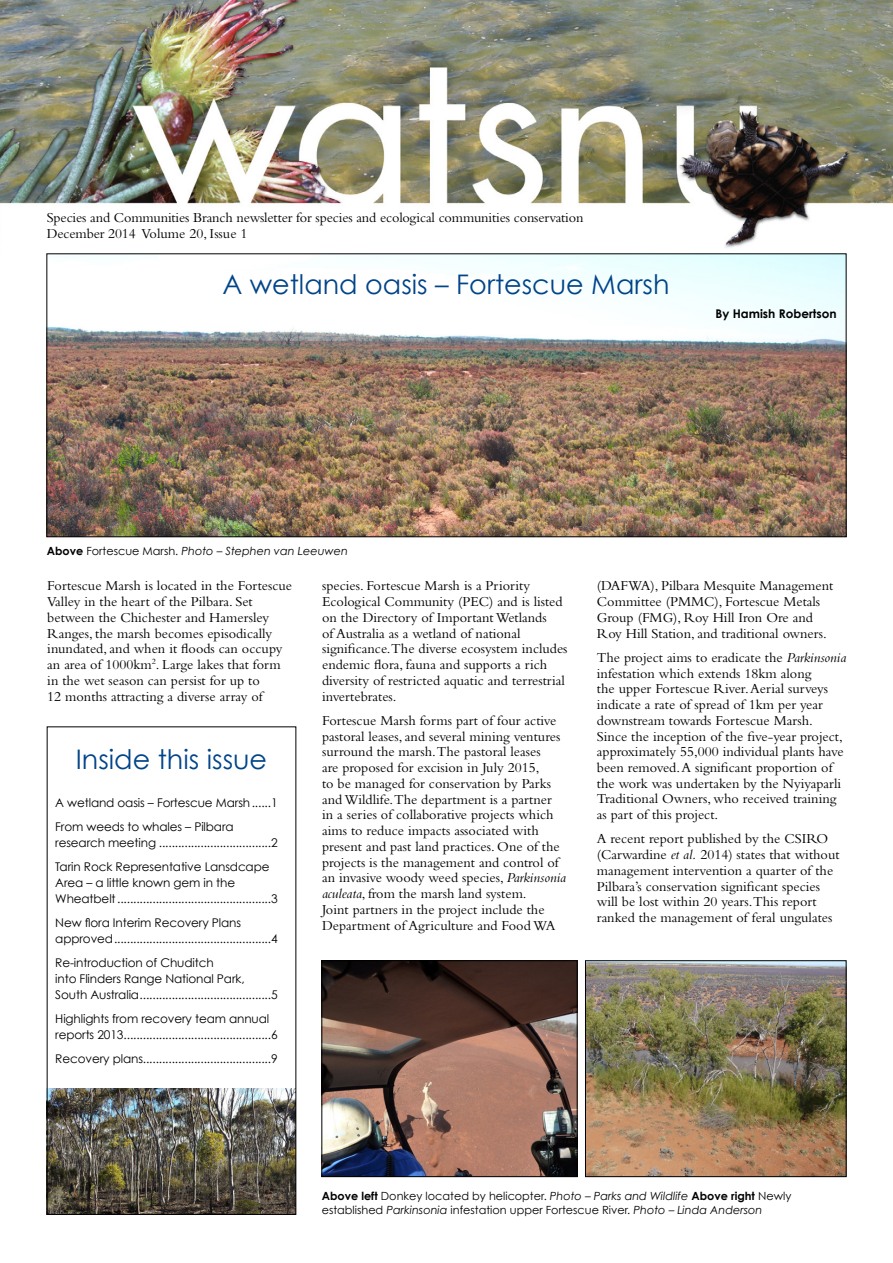
<style>
.page{position:relative;width:893px;height:1263px;background:#fff}
.page>*{position:absolute;margin:0;border:0;box-sizing:border-box;transform-origin:0 0}
.t1{font:27px "Century Gothic";color:#004489}
.t2{font:14.25px/15.8px "Bembo";color:#000}
.t3{font:12px/15.8px "Century Gothic";letter-spacing:-.01em;color:#000}
.t4{font:700 12px "Century Gothic";color:#000}
.t5{font:11.25px/13.5px "Century Gothic";color:#000}
.t6{font:italic 11.25px "Century Gothic";color:#000}
.s1{font-weight:700;font-style:normal}
.s2{font-style:normal}
.s3{font-style:italic}
.s4{font-weight:700}
</style>
<div class="page">
<img style="left:0;top:0;width:893px;height:254px">
<img style="left:49px;top:1088px;width:245px;height:125px">
<div style="left:47px;top:726px;width:249px;height:489px;border:1px solid #000"></div>
<img style="left:49px;top:256px;width:795px;height:279px">
<img style="left:587px;top:963px;width:257px;height:212px">
<div style="left:585px;top:961px;width:261px;height:216px;border:1px solid #000"></div>
<img style="left:324px;top:963px;width:251px;height:212px">
<div style="left:322px;top:961px;width:255px;height:216px;border:1px solid #000"></div>
<p class="t2" style="left:47px;top:210px;width:538px">Species and Communities Branch newsletter for species and ecological communities conservation<br>December 2014 Volume 20, Issue 1</p>
<h1 class="t1" style="left:222px;top:267px;width:449px">A wetland oasis – Fortescue Marsh</h1>
<p class="t4" style="left:715px;top:306px;width:123px">By Hamish Robertson</p>
<p class="t6" style="left:47px;top:544px;width:303px"><span class="s1">Above</span> <span class="s2">Fortescue Marsh.</span> Photo – Stephen van Leeuwen</p>
<p class="t2" style="left:47px;top:578px;width:246px">Fortescue Marsh is located in the Fortescue Valley in the heart of the Pilbara. Set between the Chichester and Hamersley Ranges, the marsh becomes episodically inundated, and when it floods can occupy an area of 1000km<sup>2</sup>. Large lakes that form in the wet season can persist for up to<br>12 months attracting a diverse array of</p>
<p class="t2" style="left:322px;top:578px;width:247px">species. Fortescue Marsh is a Priority Ecological Community (PEC) and is listed on the Directory of Important Wetlands<br>of Australia as a wetland of national significance.The diverse ecosystem includes endemic flora, fauna and supports a rich diversity of restricted aquatic and terrestrial invertebrates.</p>
<p class="t2" style="left:322px;top:712px;width:245px">Fortescue Marsh forms part of four active pastoral leases, and several mining ventures surround the marsh.The pastoral leases<br>are proposed for excision in July 2015,<br>to be managed for conservation by Parks and Wildlife.The department is a partner in a series of collaborative projects which aims to reduce impacts associated with present and past land practices. One of the projects is the management and control of an invasive woody weed species, <span class="s3">Parkinsonia aculeata</span>, from the marsh land system.<br>Joint partners in the project include the Department of Agriculture and Food WA</p>
<h1 class="t1" style="left:76px;top:743px;width:193px">Inside this issue</h1>
<p class="t3" style="left:55px;top:790px;width:224px;line-height:24.3px">A wetland oasis – Fortescue Marsh......1<br>From weeds to whales – Pilbara</p>
<p class="t3" style="left:55px;top:830px;width:224px;line-height:24.3px">research meeting ...................................2<br>Tarin Rock Representative Lansdcape</p>
<p class="t3" style="left:55px;top:875px;width:224px">Area – a little known gem in the<br>Wheatbelt................................................3</p>
<p class="t3" style="left:55px;top:915px;width:224px">New flora Interim Recovery Plans approved.................................................4</p>
<p class="t3" style="left:55px;top:955px;width:224px">Re-introduction of Chuditch<br>into Flinders Range National Park,<br>South Australia.........................................5</p>
<p class="t3" style="left:55px;top:1010px;width:224px">Highlights from recovery team annual reports 2013..............................................6</p>
<p class="t3" style="left:55px;top:1050px;width:224px">Recovery plans........................................9</p>
<p class="t2" style="left:597px;top:578px;width:238px">(DAFWA), Pilbara Mesquite Management Committee (PMMC), Fortescue Metals Group (FMG), Roy Hill Iron Ore and Roy Hill Station, and traditional owners.</p>
<p class="t2" style="left:597px;top:649px;width:251px">The project aims to eradicate the <span class="s3">Parkinsonia </span>infestation which extends 18km along<br>the upper Fortescue River. Aerial surveys indicate a rate of spread of 1km per year downstream towards Fortescue Marsh.<br>Since the inception of the five-year project, approximately 55,000 individual plants have been removed. A significant proportion of the work was undertaken by the Nyiyaparli Traditional Owners, who received training as part of this project.</p>
<p class="t2" style="left:597px;top:831px;width:244px">A recent report published by the CSIRO (Carwardine <span class="s3">et al.</span> 2014) states that without management intervention a quarter of the Pilbara’s conservation significant species will be lost within 20 years.This report ranked the management of feral ungulates</p>
<p class="t5" style="left:322px;top:1189px;width:471px"><span class="s4">Above left</span> Donkey located by helicopter. <span class="s3">Photo – Parks and Wildlife</span> <span class="s4">Above right</span> Newly established <span class="s3">Parkinsonia</span> infestation upper Fortescue River. <span class="s3">Photo – Linda Anderson</span></p>
</div>
